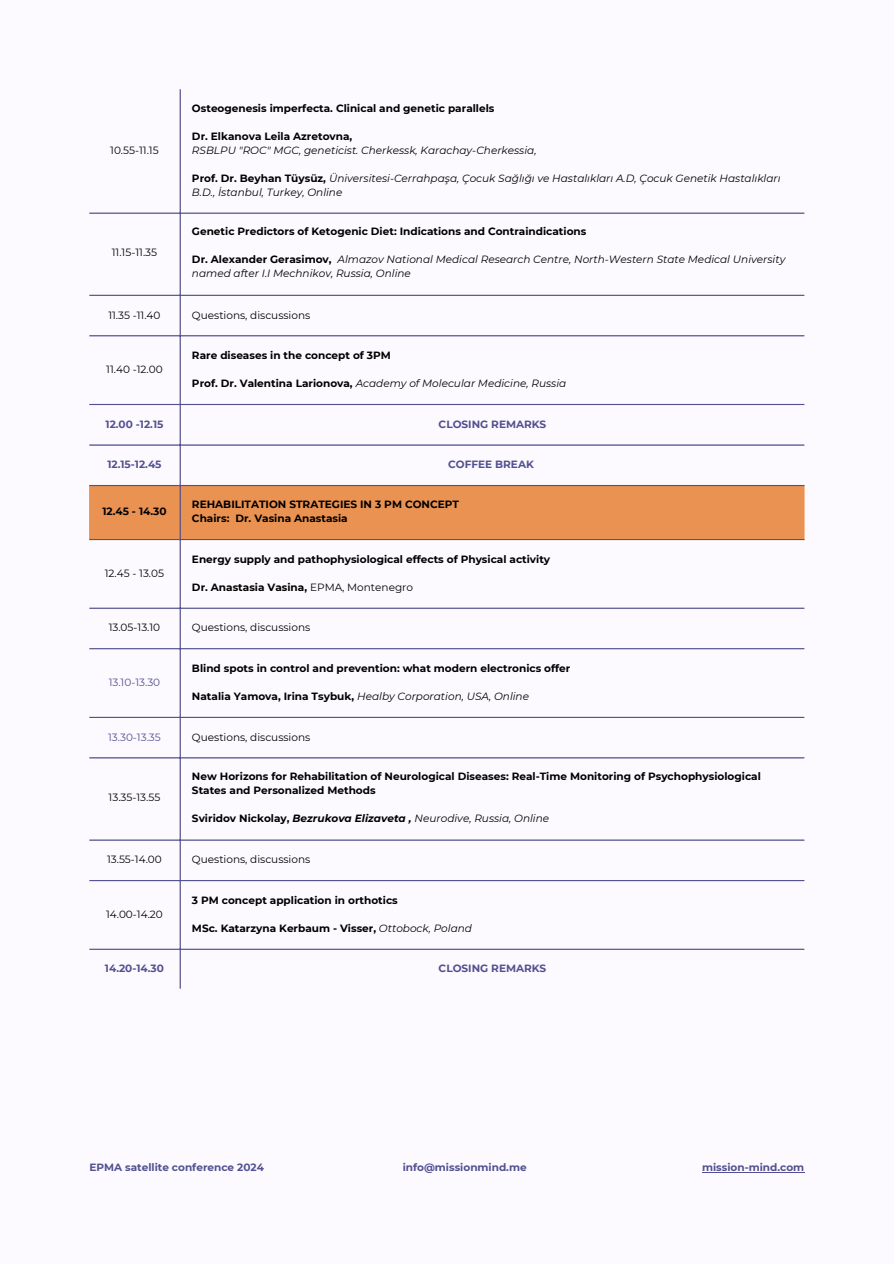
<style>
.page{position:relative;width:894px;height:1264px;background:#fff}
.page>*{position:absolute;margin:0;border:0;box-sizing:border-box;transform-origin:0 0}
.t1{font:700 10.5px/14px "Montserrat";color:#000}
.t2{font:italic 10.5px/14px "Montserrat";color:#000}
.t3{font:10.5px "Montserrat";color:#000}
.t4{font:700 10.5px "Montserrat";color:#525090}
.t5{font:10.5px "Montserrat";color:#525090}
.s1{font-weight:700;font-style:normal}
.s2{font-weight:400}
.s3{font-weight:700}
.s4{font-weight:400;font-style:italic}
</style>
<div class="page">
<div style="left:0;top:0;width:893px;height:1263px;background:#fcfaff"></div>
<svg style="left:89px;top:294px;width:715px;height:656px"></svg>
<div style="left:89px;top:486px;width:715px;height:53px;background:#ea9251"></div>
<hr style="left:179px;top:89px;width:2px;height:899px;background:#525090">
<hr style="left:89px;top:212px;width:715px;height:2px;background:#525090">
<hr style="left:89px;top:295px;width:715px;height:1px;background:#525090">
<hr style="left:89px;top:335px;width:715px;height:1px;background:#525090">
<hr style="left:89px;top:404px;width:715px;height:1px;background:#525090">
<hr style="left:89px;top:444px;width:715px;height:1px;background:#525090">
<hr style="left:89px;top:485px;width:715px;height:1px;background:#525090">
<hr style="left:89px;top:539px;width:715px;height:1px;background:#525090">
<hr style="left:89px;top:607px;width:715px;height:1px;background:#525090">
<hr style="left:89px;top:648px;width:715px;height:1px;background:#525090">
<hr style="left:89px;top:716px;width:715px;height:2px;background:#525090">
<hr style="left:89px;top:757px;width:715px;height:1px;background:#525090">
<hr style="left:89px;top:839px;width:715px;height:1px;background:#525090">
<hr style="left:89px;top:880px;width:715px;height:1px;background:#525090">
<hr style="left:89px;top:948px;width:715px;height:1px;background:#525090">
<hr style="left:702px;top:1171px;width:102px;height:1px;background:#525090">
<p class="t3" style="left:110px;top:144px;width:50px">10.55-11.15</p>
<p class="t3" style="left:112px;top:246px;width:47px">11.15-11.35</p>
<p class="t1" style="left:192px;top:101px;width:304px">Osteogenesis imperfecta. Clinical and genetic parallels</p>
<p class="t1" style="left:192px;top:129px;width:162px">Dr. Elkanova Leila Azretovna,</p>
<p class="t2" style="left:192px;top:143px;width:346px">RSBLPU "ROC" MGC, geneticist. Cherkessk, Karachay-Cherkessia,</p>
<p class="t2" style="left:192px;top:171px;width:590px"><span class="s1">Prof. Dr. Beyhan Tüysüz,</span> Üniversitesi-Cerrahpaşa, Çocuk Sağlığı ve Hastalıkları A.D, Çocuk Genetik Hastalıkları<br>B.D., İstanbul, Turkey, Online</p>
<p class="t1" style="left:192px;top:225px;width:396px">Genetic Predictors of Ketogenic Diet: Indications and Contraindications</p>
<p class="t2" style="left:192px;top:253px;width:594px"><span class="s1">Dr. Alexander Gerasimov,</span> Almazov National Medical Research Centre, North-Western State Medical University named after I.I Mechnikov, Russia, Online</p>
<p class="t3" style="left:108px;top:308px;width:54px">11.35 -11.40</p>
<p class="t3" style="left:192px;top:308px;width:120px">Questions, discussions</p>
<p class="t3" style="left:106px;top:363px;width:58px">11.40 -12.00</p>
<p class="t1" style="left:192px;top:348px;width:200px">Rare diseases in the concept of 3PM</p>
<p class="t2" style="left:192px;top:376px;width:376px"><span class="s1">Prof. Dr. Valentina Larionova,</span> Academy of Molecular Medicine, Russia</p>
<p class="t4" style="left:105px;top:417px;width:59px">12.00 -12.15</p>
<p class="t4" style="left:438px;top:417px;width:109px">CLOSING REMARKS</p>
<p class="t4" style="left:107px;top:458px;width:56px">12.15-12.45</p>
<p class="t4" style="left:448px;top:458px;width:87px">COFFEE BREAK</p>
<p class="t1" style="left:102px;top:504px;width:65px">12.45 - 14.30</p>
<p class="t1" style="left:192px;top:497px;width:268px">REHABILITATION STRATEGIES IN 3 PM CONCEPT</p>
<p class="t1" style="left:192px;top:511px;width:157px">Chairs: Dr. Vasina Anastasia</p>
<p class="t3" style="left:105px;top:566px;width:61px">12.45 - 13.05</p>
<p class="t1" style="left:192px;top:552px;width:359px">Energy supply and pathophysiological effects of Physical activity</p>
<p class="t1" style="left:192px;top:580px;width:222px">Dr. Anastasia Vasina, <span class="s2">EPMA, Montenegro</span></p>
<p class="t3" style="left:109px;top:621px;width:53px">13.05-13.10</p>
<p class="t3" style="left:192px;top:621px;width:120px">Questions, discussions</p>
<p class="t5" style="left:109px;top:675px;width:53px">13.10-13.30</p>
<p class="t1" style="left:192px;top:661px;width:380px">Blind spots in control and prevention: what modern electronics offer</p>
<p class="t2" style="left:192px;top:689px;width:338px"><span class="s1">Natalia Yamova, Irina Tsybuk,</span> Healby Corporation, USA, Online</p>
<p class="t5" style="left:108px;top:730px;width:54px">13.30-13.35</p>
<p class="t3" style="left:192px;top:730px;width:120px">Questions, discussions</p>
<p class="t3" style="left:109px;top:791px;width:53px">13.35-13.55</p>
<p class="t1" style="left:192px;top:769px;width:570px">New Horizons for Rehabilitation of Neurological Diseases: Real-Time Monitoring of Psychophysiological<br>States and Personalized Methods</p>
<p class="t2" style="left:192px;top:811px;width:358px"><span class="s1">Sviridov Nickolay,</span> <span class="s3">Bezrukova Elizaveta ,</span> Neurodive, Russia, Online</p>
<p class="t3" style="left:107px;top:853px;width:56px">13.55-14.00</p>
<p class="t3" style="left:192px;top:853px;width:120px">Questions, discussions</p>
<p class="t3" style="left:106px;top:907px;width:58px">14.00-14.20</p>
<p class="t1" style="left:192px;top:893px;width:207px">3 PM concept application in orthotics</p>
<p class="t1" style="left:192px;top:921px;width:281px">MSc. Katarzyna Kerbaum - Visser, <span class="s4">Ottobock, Poland</span></p>
<p class="t4" style="left:105px;top:961px;width:60px">14.20-14.30</p>
<p class="t4" style="left:438px;top:961px;width:109px">CLOSING REMARKS</p>
<h1 class="t4" style="left:89px;top:1160px;width:176px">EPMA satellite conference 2024</h1>
<h1 class="t4" style="left:402px;top:1160px;width:125px">info@missionmind.me</h1>
<h1 class="t4" style="left:702px;top:1160px;width:104px">mission-mind.com</h1>
</div>
